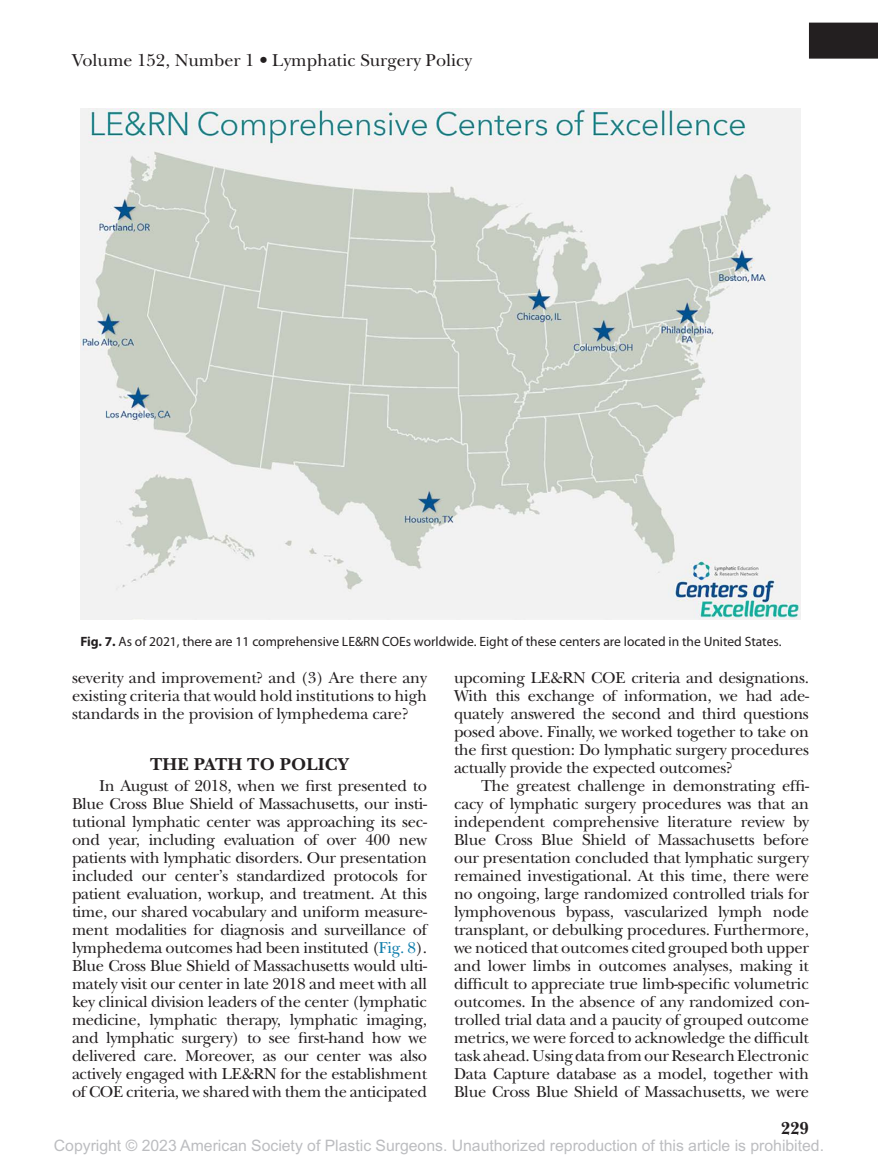
<style>
.page{position:relative;width:878px;height:1175px;background:#fff}
.page>*{position:absolute;margin:0;border:0;box-sizing:border-box;transform-origin:0 0}
.t1{font:18px "New Baskerville Std";color:#231f20}
.t2{font:700 18px "New Baskerville Std";letter-spacing:.01em;color:#231f20}
.t3{font:16.5px/18px "New Baskerville Std";letter-spacing:-.015em;color:#231f20;text-align:justify}
.t4{font:15.75px "Arial MT Std";color:#bcbdc0}
.t5{font:13.5px "Myriad Pro";color:#231f20}
.s1{font-weight:700}
.s2{color:#0f7eac}
</style>
<div class="page">
<div style="left:808px;top:23px;width:70px;height:36px;background:#231f20"></div>
<img style="left:80px;top:108px;width:720px;height:511px">
<p class="t1" style="left:72px;top:50px;width:401px">Volume 152, Number 1 • Lymphatic Surgery Policy</p>
<p class="t5" style="left:80px;top:633px;width:702px"><span class="s1">Fig. 7.</span> As of 2021, there are 11 comprehensive LE&amp;RN COEs worldwide. Eight of these centers are located in the United States.</p>
<p class="t3" style="left:72px;top:668px;width:356px">severity and improvement? and (3) Are there any existing criteria that would hold institutions to high standards in the provision of lymphedema care?</p>
<p class="t2" style="left:150px;top:753px;width:200px">THE PATH TO POLICY</p>
<p class="t3" style="left:72px;top:776px;width:356px;text-indent:27px">In August of 2018, when we first presented to Blue Cross Blue Shield of Massachusetts, our insti&shy;tutional lymphatic center was approaching its sec&shy;ond year, including evaluation of over 400 new patients with lymphatic disorders. Our presentation included our center’s standardized protocols for patient evaluation, workup, and treatment. At this time, our shared vocabulary and uniform measure&shy;ment modalities for diagnosis and surveillance of lymphedema outcomes had been instituted (<span class="s2">Fig. 8</span>).<br>Blue Cross Blue Shield of Massachusetts would ulti&shy;mately visit our center in late 2018 and meet with all key clinical division leaders of the center (lymphatic medicine, lymphatic therapy, lymphatic imaging, and lymphatic surgery) to see first-hand how we delivered care. Moreover, as our center was also actively engaged with LE&amp;RN for the establishment of COE criteria, we shared with them the anticipated</p>
<p class="t3" style="left:454px;top:668px;width:356px">upcoming LE&amp;RN COE criteria and designations.<br>With this exchange of information, we had ade&shy;quately answered the second and third questions posed above. Finally, we worked together to take on the first question: Do lymphatic surgery procedures actually provide the expected outcomes?</p>
<p class="t3" style="left:454px;top:776px;width:356px;text-indent:27px">The greatest challenge in demonstrating effi&shy;cacy of lymphatic surgery procedures was that an independent comprehensive literature review by Blue Cross Blue Shield of Massachusetts before our presentation concluded that lymphatic surgery remained investigational. At this time, there were no ongoing, large randomized controlled trials for lymphovenous bypass, vascularized lymph node transplant, or debulking procedures. Furthermore, we noticed that outcomes cited grouped both upper and lower limbs in outcomes analyses, making it difficult to appreciate true limb-specific volumetric outcomes. In the absence of any randomized con&shy;trolled trial data and a paucity of grouped outcome metrics, we were forced to acknowledge the difficult task ahead. Using data from our Research Electronic Data Capture database as a model, together with Blue Cross Blue Shield of Massachusetts, we were</p>
<p class="t2" style="left:780px;top:1118px;width:30px">229</p>
<p class="t4" style="left:54px;top:1136px;width:771px">Copyright © 2023 American Society of Plastic Surgeons. Unauthorized reproduction of this article is prohibited.</p>
</div>
